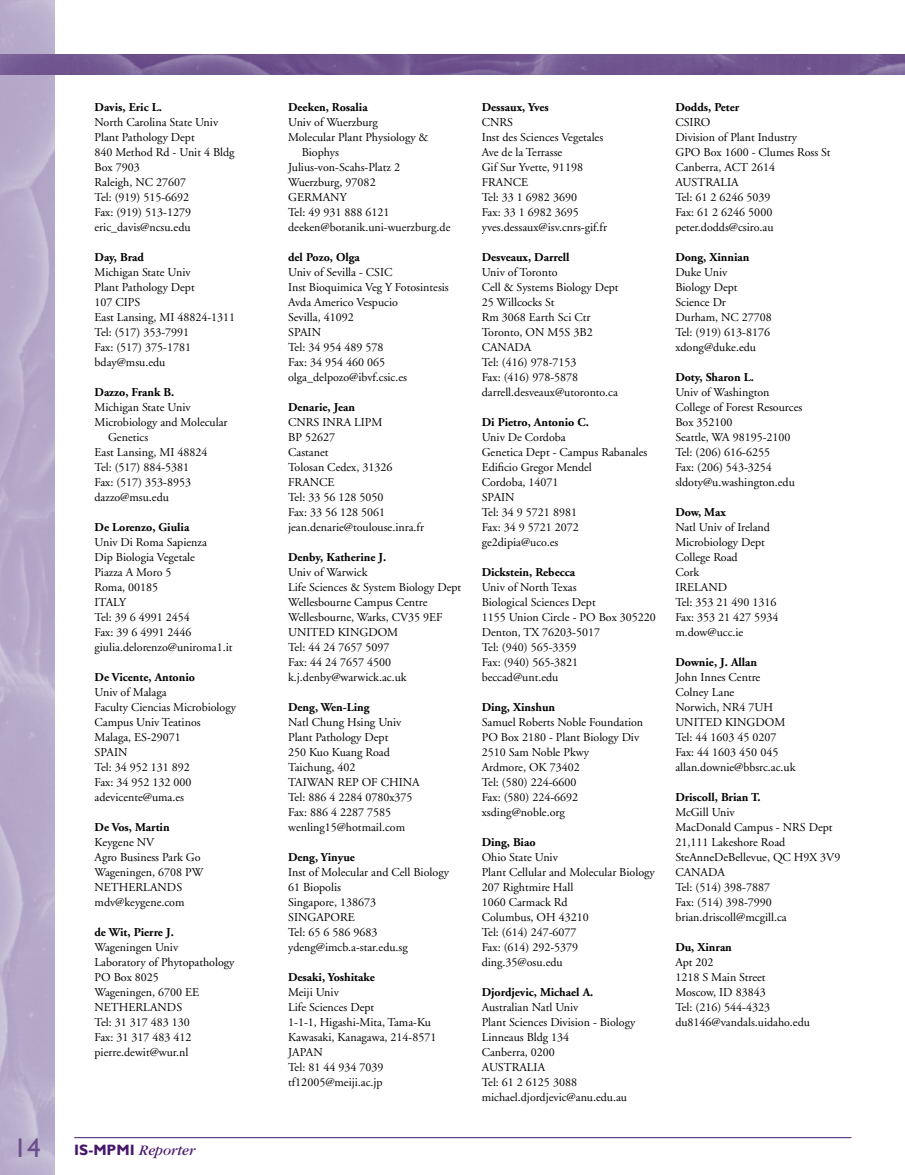
<style>
.page{position:relative;width:905px;height:1175px;background:#fff}
.page>*{position:absolute;margin:0;border:0;box-sizing:border-box;transform-origin:0 0}
.t1{font:27px "Gill Sans";color:#6b4f8b}
.t2{font:italic 15px "Garamond";color:#46166b}
.t3{font:12px/15px "Adobe Garamond";color:#000}
.t4{font:700 12px "Adobe Garamond";color:#000}
.s1{font-family:"Gill Sans";font-weight:700;font-style:normal}
</style>
<div class="page">
<img style="left:0;top:0;width:54px;height:1174px">
<img style="left:0;top:54px;width:904px;height:20px">
<hr style="left:74px;top:1137px;width:777px;height:1px;background:#46166b">
<p class="t4" style="left:94px;top:100px;width:69px">Davis, Eric L.</p>
<p class="t3" style="left:94px;top:115px;width:142px">North Carolina State Univ<br>Plant Pathology Dept<br>840 Method Rd - Unit 4 Bldg<br>Box 7903<br>Raleigh, NC 27607<br>Tel: (919) 515-6692<br>Fax: (919) 513-1279 eric_davis@ncsu.edu</p>
<p class="t4" style="left:94px;top:250px;width:51px">Day, Brad</p>
<p class="t3" style="left:94px;top:265px;width:142px">Michigan State Univ<br>Plant Pathology Dept<br>107 CIPS<br>East Lansing, MI 48824-1311<br>Tel: (517) 353-7991<br>Fax: (517) 375-1781 bday@msu.edu</p>
<p class="t4" style="left:94px;top:385px;width:81px">Dazzo, Frank B.</p>
<p class="t3" style="left:94px;top:400px;width:98px">Michigan State Univ</p>
<p class="t3" style="left:94px;top:415px;width:134px">Microbiology and Molecular</p>
<p class="t3" style="left:108px;top:430px;width:42px">Genetics</p>
<p class="t3" style="left:94px;top:445px;width:114px">East Lansing, MI 48824</p>
<p class="t3" style="left:94px;top:460px;width:96px">Tel: (517) 884-5381</p>
<p class="t3" style="left:94px;top:475px;width:98px">Fax: (517) 353-8953</p>
<p class="t3" style="left:94px;top:490px;width:76px">dazzo@msu.edu</p>
<p class="t4" style="left:94px;top:520px;width:96px">De Lorenzo, Giulia</p>
<p class="t3" style="left:94px;top:535px;width:139px">Univ Di Roma Sapienza<br>Dip Biologia Vegetale<br>Piazza A Moro 5<br>Roma, 00185<br>ITALY<br>Tel: 39 6 4991 2454<br>Fax: 39 6 4991 2446 giulia.delorenzo@uniroma1.it</p>
<p class="t4" style="left:94px;top:670px;width:102px">De Vicente, Antonio</p>
<p class="t3" style="left:94px;top:685px;width:143px">Univ of Malaga<br>Faculty Ciencias Microbiology<br>Campus Univ Teatinos<br>Malaga, ES-29071<br>SPAIN<br>Tel: 34 952 131 892<br>Fax: 34 952 132 000 adevicente@uma.es</p>
<p class="t4" style="left:94px;top:820px;width:77px">De Vos, Martin</p>
<p class="t3" style="left:94px;top:835px;width:110px">Keygene NV<br>Agro Business Park Go<br>Wageningen, 6708 PW<br>NETHERLANDS mdv@keygene.com</p>
<p class="t4" style="left:94px;top:925px;width:81px">de Wit, Pierre J.</p>
<p class="t3" style="left:94px;top:940px;width:141px">Wageningen Univ<br>Laboratory of Phytopathology<br>PO Box 8025<br>Wageningen, 6700 EE<br>NETHERLANDS<br>Tel: 31 317 483 130<br>Fax: 31 317 483 412 pierre.dewit@wur.nl</p>
<h1 class="t1" style="left:14px;top:1131px;width:28px">14</h1>
<p class="t2" style="left:74px;top:1142px;width:123px"><span class="s1">IS-MPMI</span> Reporter</p>
<p class="t4" style="left:288px;top:100px;width:81px">Deeken, Rosalia</p>
<p class="t3" style="left:288px;top:115px;width:91px">Univ of Wuerzburg</p>
<p class="t3" style="left:288px;top:130px;width:142px">Molecular Plant Physiology &amp;</p>
<p class="t3" style="left:302px;top:145px;width:39px">Biophys</p>
<p class="t3" style="left:288px;top:160px;width:113px">Julius-von-Scahs-Platz 2</p>
<p class="t3" style="left:288px;top:175px;width:89px">Wuerzburg, 97082</p>
<p class="t3" style="left:288px;top:190px;width:60px">GERMANY</p>
<p class="t3" style="left:288px;top:205px;width:103px">Tel: 49 931 888 6121</p>
<p class="t3" style="left:288px;top:220px;width:164px">deeken@botanik.uni-wuerzburg.de</p>
<p class="t4" style="left:288px;top:250px;width:73px">del Pozo, Olga</p>
<p class="t3" style="left:288px;top:265px;width:162px">Univ of Sevilla - CSIC<br>Inst Bioquimica Veg Y Fotosintesis<br>Avda Americo Vespucio<br>Sevilla, 41092<br>SPAIN<br>Tel: 34 954 489 578<br>Fax: 34 954 460 065 olga_delpozo@ibvf.csic.es</p>
<p class="t4" style="left:288px;top:400px;width:68px">Denarie, Jean</p>
<p class="t3" style="left:288px;top:415px;width:137px">CNRS INRA LIPM<br>BP 52627<br>Castanet<br>Tolosan Cedex, 31326<br>FRANCE<br>Tel: 33 56 128 5050<br>Fax: 33 56 128 5061 jean.denarie@toulouse.inra.fr</p>
<p class="t4" style="left:288px;top:550px;width:100px">Denby, Katherine J.</p>
<p class="t3" style="left:288px;top:565px;width:174px">Univ of Warwick<br>Life Sciences &amp; System Biology Dept<br>Wellesbourne Campus Centre<br>Wellesbourne, Warks, CV35 9EF<br>UNITED KINGDOM<br>Tel: 44 24 7657 5097<br>Fax: 44 24 7657 4500 k.j.denby@warwick.ac.uk</p>
<p class="t4" style="left:288px;top:700px;width:83px">Deng, Wen-Ling</p>
<p class="t3" style="left:288px;top:715px;width:133px">Natl Chung Hsing Univ<br>Plant Pathology Dept<br>250 Kuo Kuang Road<br>Taichung, 402<br>TAIWAN REP OF CHINA<br>Tel: 886 4 2284 0780x375<br>Fax: 886 4 2287 7585 wenling15@hotmail.com</p>
<p class="t4" style="left:288px;top:850px;width:68px">Deng, Yinyue</p>
<p class="t3" style="left:288px;top:865px;width:162px">Inst of Molecular and Cell Biology<br>61 Biopolis<br>Singapore, 138673<br>SINGAPORE<br>Tel: 65 6 586 9683 ydeng@imcb.a-star.edu.sg</p>
<p class="t4" style="left:288px;top:970px;width:88px">Desaki, Yoshitake</p>
<p class="t3" style="left:288px;top:985px;width:150px">Meiji Univ<br>Life Sciences Dept<br>1-1-1, Higashi-Mita, Tama-Ku<br>Kawasaki, Kanagawa, 214-8571<br>JAPAN<br>Tel: 81 44 934 7039 tf12005@meiji.ac.jp</p>
<p class="t4" style="left:482px;top:100px;width:68px">Dessaux, Yves</p>
<p class="t3" style="left:482px;top:115px;width:127px">CNRS<br>Inst des Sciences Vegetales<br>Ave de la Terrasse<br>Gif Sur Yvette, 91198<br>FRANCE<br>Tel: 33 1 6982 3690<br>Fax: 33 1 6982 3695 yves.dessaux@isv.cnrs-gif.fr</p>
<p class="t4" style="left:482px;top:250px;width:89px">Desveaux, Darrell</p>
<p class="t3" style="left:482px;top:265px;width:138px">Univ of Toronto<br>Cell &amp; Systems Biology Dept<br>25 Willcocks St<br>Rm 3068 Earth Sci Ctr<br>Toronto, ON M5S 3B2<br>CANADA<br>Tel: (416) 978-7153<br>Fax: (416) 978-5878 darrell.desveaux@utoronto.ca</p>
<p class="t4" style="left:482px;top:415px;width:109px">Di Pietro, Antonio C.</p>
<p class="t3" style="left:482px;top:430px;width:167px">Univ De Cordoba<br>Genetica Dept - Campus Rabanales<br>Edificio Gregor Mendel<br>Cordoba, 14071<br>SPAIN<br>Tel: 34 9 5721 8981<br>Fax: 34 9 5721 2072 ge2dipia@uco.es</p>
<p class="t4" style="left:482px;top:565px;width:95px">Dickstein, Rebecca</p>
<p class="t3" style="left:482px;top:580px;width:176px">Univ of North Texas<br>Biological Sciences Dept<br>1155 Union Circle - PO Box 305220<br>Denton, TX 76203-5017<br>Tel: (940) 565-3359<br>Fax: (940) 565-3821 beccad@unt.edu</p>
<p class="t4" style="left:482px;top:700px;width:75px">Ding, Xinshun</p>
<p class="t3" style="left:482px;top:715px;width:163px">Samuel Roberts Noble Foundation<br>PO Box 2180 - Plant Biology Div<br>2510 Sam Noble Pkwy<br>Ardmore, OK 73402<br>Tel: (580) 224-6600<br>Fax: (580) 224-6692 xsding@noble.org</p>
<p class="t4" style="left:482px;top:835px;width:55px">Ding, Biao</p>
<p class="t3" style="left:482px;top:850px;width:174px">Ohio State Univ<br>Plant Cellular and Molecular Biology<br>207 Rightmire Hall<br>1060 Carmack Rd<br>Columbus, OH 43210<br>Tel: (614) 247-6077<br>Fax: (614) 292-5379 ding.35@osu.edu</p>
<p class="t4" style="left:482px;top:985px;width:113px">Djordjevic, Michael A.</p>
<p class="t3" style="left:482px;top:1000px;width:155px">Australian Natl Univ<br>Plant Sciences Division - Biology<br>Linneaus Bldg 134<br>Canberra, 0200<br>AUSTRALIA<br>Tel: 61 2 6125 3088 michael.djordjevic@anu.edu.au</p>
<p class="t4" style="left:675px;top:100px;width:65px">Dodds, Peter</p>
<p class="t3" style="left:675px;top:115px;width:157px">CSIRO<br>Division of Plant Industry<br>GPO Box 1600 - Clumes Ross St<br>Canberra, ACT 2614<br>AUSTRALIA<br>Tel: 61 2 6246 5039<br>Fax: 61 2 6246 5000 peter.dodds@csiro.au</p>
<p class="t4" style="left:675px;top:250px;width:76px">Dong, Xinnian</p>
<p class="t3" style="left:675px;top:265px;width:98px">Duke Univ<br>Biology Dept<br>Science Dr<br>Durham, NC 27708<br>Tel: (919) 613-8176 xdong@duke.edu</p>
<p class="t4" style="left:675px;top:370px;width:80px">Doty, Sharon L.</p>
<p class="t3" style="left:675px;top:385px;width:128px">Univ of Washington<br>College of Forest Resources<br>Box 352100<br>Seattle, WA 98195-2100<br>Tel: (206) 616-6255<br>Fax: (206) 543-3254 sldoty@u.washington.edu</p>
<p class="t4" style="left:675px;top:505px;width:52px">Dow, Max</p>
<p class="t3" style="left:675px;top:520px;width:104px">Natl Univ of Ireland<br>Microbiology Dept<br>College Road<br>Cork<br>IRELAND<br>Tel: 353 21 490 1316<br>Fax: 353 21 427 5934 m.dow@ucc.ie</p>
<p class="t4" style="left:675px;top:655px;width:83px">Downie, J. Allan</p>
<p class="t3" style="left:675px;top:670px;width:122px">John Innes Centre<br>Colney Lane<br>Norwich, NR4 7UH<br>UNITED KINGDOM<br>Tel: 44 1603 45 0207<br>Fax: 44 1603 450 045 allan.downie@bbsrc.ac.uk</p>
<p class="t4" style="left:675px;top:790px;width:87px">Driscoll, Brian T.</p>
<p class="t3" style="left:675px;top:805px;width:166px">McGill Univ<br>MacDonald Campus - NRS Dept<br>21,111 Lakeshore Road<br>SteAnneDeBellevue, QC H9X 3V9<br>CANADA<br>Tel: (514) 398-7887<br>Fax: (514) 398-7990 brian.driscoll@mcgill.ca</p>
<p class="t4" style="left:675px;top:940px;width:58px">Du, Xinran</p>
<p class="t3" style="left:675px;top:955px;width:136px">Apt 202<br>1218 S Main Street<br>Moscow, ID 83843<br>Tel: (216) 544-4323 du8146@vandals.uidaho.edu</p>
</div>
